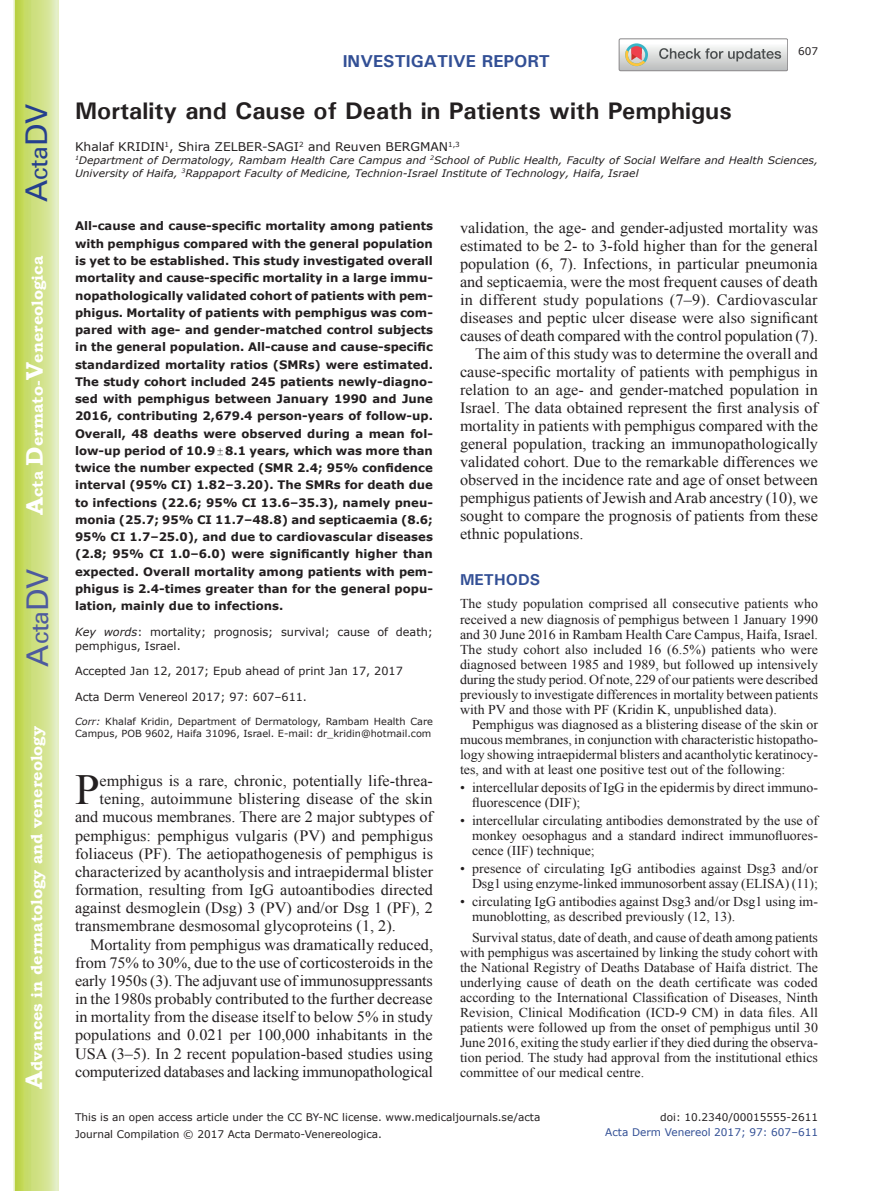
<style>
.page{position:relative;width:893px;height:1191px;background:#fff}
.page>*{position:absolute;margin:0;border:0;box-sizing:border-box;transform-origin:0 0}
.t1{font:42.9px "Times New Roman";color:#231f20}
.t2{font:30px "Univers";color:#4d5a9e}
.t3{font:30px "Univers";color:#253f8e}
.t4{font:700 24px "Univers";color:#231f20}
.t5{font:700 17.25px "Univers";color:#324f95}
.t6{font:15.75px "Times New Roman";color:#231f20}
.t7{font:700 15.75px "Bookman Old Style";color:#fff}
.t8{font:700 15.75px "Univers";color:#324f95}
.t9{font:13.5px/15px "Times New Roman";color:#231f20;text-align:justify}
.t10{font:12px "Verdana";color:#231f20}
.t11{font:700 11.7px/17.2px "Verdana";color:#231f20;text-align:justify}
.t12{font:11.25px/13.6px "Verdana";color:#231f20}
.t13{font:10.5px/16.8px "Verdana";color:#231f20}
.t14{font:10.5px "Verdana";color:#324f95}
.t15{font:italic 10.35px/12.8px "Verdana";color:#231f20}
.t16{font:9.75px/11.9px "Verdana";color:#231f20}
.s1{font-size:24px}
.s2{font-family:"Perpetua";font-weight:400;font-size:10.5px}
.s3{font-style:italic}
</style>
<div class="page">
<svg style="left:14px;top:0;width:45px;height:1191px;background:#cfe084"></svg>
<svg style="left:619px;top:39px;width:169px;height:32px"></svg>
<h2 class="t3" style="left:19px;top:202px;width:100px;rotate:-90deg">A<span class="s1">cta</span>DV</h2>
<p class="t7" style="left:28px;top:515px;width:260px;rotate:-90deg"><span class="s1">A</span>cta <span class="s1">D</span>ermato-<span class="s1">V</span>enereologica</p>
<h2 class="t2" style="left:20px;top:666px;width:100px;rotate:-90deg">A<span class="s1">cta</span>DV</h2>
<p class="t7" style="left:27px;top:1088px;width:364px;rotate:-90deg"><span class="s1">A</span>dvances in dermatology and venereology</p>
<p class="t5" style="left:343px;top:50px;width:209px">INVESTIGATIVE REPORT</p>
<p class="t13" style="left:798px;top:42px;width:22px">607</p>
<h3 class="t4" style="left:75px;top:95px;width:658px">Mortality and Cause of Death in Patients with Pemphigus</h3>
<p class="t10" style="left:75px;top:138px;width:386px">Khalaf KRIDIN<sup>1</sup>, Shira ZELBER-SAGI<sup>2</sup> and Reuven BERGMAN<sup>1,3</sup></p>
<p class="t15" style="left:75px;top:153px;width:744px"><sup>1</sup>Department of Dermatology, Rambam Health Care Campus and <sup>2</sup>School of Public Health, Faculty of Social Welfare and Health Sciences,<br>University of Haifa, <sup>3</sup>Rappaport Faculty of Medicine, Technion-Israel Institute of Technology, Haifa, Israel</p>
<p class="t11" style="left:75px;top:217px;width:359px">All-cause and cause-specific mortality among patients with pemphigus compared with the general population is yet to be established. This study investigated overall mortality and cause-specific mortality in a large immu&shy;nopathologically validated cohort of patients with pem&shy;phigus. Mortality of patients with pemphigus was com&shy;pared with age- and gender-matched control subjects in the general population. All-cause and cause-specific standardized mortality ratios (SMRs) were estimated.<br>The study cohort included 245 patients newly-diagno&shy;sed with pemphigus between January 1990 and June 2016, contributing 2,679.4 person-years of follow-up.<br>Overall, 48 deaths were observed during a mean fol&shy;low-up period of 10.9<span class="s2">±</span>8.1 years, which was more than twice the number expected (SMR 2.4; 95% confidence interval (95% CI) 1.82–3.20). The SMRs for death due to infections (22.6; 95% CI 13.6–35.3), namely pneu&shy;monia (25.7; 95% CI 11.7–48.8) and septicaemia (8.6; 95% CI 1.7–25.0), and due to cardiovascular diseases (2.8; 95% CI 1.0–6.0) were significantly higher than expected. Overall mortality among patients with pem&shy;phigus is 2.4-times greater than for the general popu&shy;lation, mainly due to infections.</p>
<p class="t12" style="left:75px;top:625px;width:359px"><span class="s3">Key words</span>: mortality; prognosis; survival; cause of death; pemphigus, Israel.</p>
<p class="t12" style="left:75px;top:664px;width:329px">Accepted Jan 12, 2017; Epub ahead of print Jan 17, 2017</p>
<p class="t12" style="left:75px;top:690px;width:234px">Acta Derm Venereol 2017; 97: 607–611.</p>
<p class="t16" style="left:75px;top:715px;width:359px"><span class="s3">Corr:</span> Khalaf Kridin, Department of Dermatology, Rambam Health Care<br>Campus, POB 9602, Haifa 31096, Israel. E-mail: dr_kridin@hotmail.com</p>
<h1 class="t1" style="left:75px;top:761px;width:26px">P</h1>
<p class="t6" style="left:100px;top:770px;width:335px">emphigus is a rare, chronic, potentially life-threa-</p>
<p class="t6" style="left:100px;top:788px;width:335px">tening, autoimmune blistering disease of the skin</p>
<p class="t6" style="left:75px;top:806px;width:359px">and mucous membranes. There are 2 major subtypes of</p>
<p class="t6" style="left:75px;top:824px;width:360px">pemphigus: pemphigus vulgaris (PV) and pemphigus</p>
<p class="t6" style="left:75px;top:843px;width:360px">foliaceus (PF). The aetiopathogenesis of pemphigus is</p>
<p class="t6" style="left:75px;top:861px;width:360px">characterized by acantholysis and intraepidermal blister</p>
<p class="t6" style="left:75px;top:879px;width:359px">formation, resulting from IgG autoantibodies directed</p>
<p class="t6" style="left:75px;top:897px;width:359px">against desmoglein (Dsg) 3 (PV) and/or Dsg 1 (PF), 2</p>
<p class="t6" style="left:75px;top:915px;width:322px">transmembrane desmosomal glycoproteins (1, 2).</p>
<p class="t6" style="left:90px;top:933px;width:345px">Mortality from pemphigus was dramatically reduced,</p>
<p class="t6" style="left:75px;top:952px;width:360px">from 75% to 30%, due to the use of corticosteroids in the</p>
<p class="t6" style="left:75px;top:970px;width:359px">early 1950s (3). The adjuvant use of immunosuppressants</p>
<p class="t6" style="left:75px;top:988px;width:359px">in the 1980s probably contributed to the further decrease</p>
<p class="t6" style="left:75px;top:1006px;width:360px">in mortality from the disease itself to below 5% in study</p>
<p class="t6" style="left:75px;top:1024px;width:359px">populations and 0.021 per 100,000 inhabitants in the</p>
<p class="t6" style="left:75px;top:1042px;width:359px">USA (3–5). In 2 recent population-based studies using</p>
<p class="t6" style="left:75px;top:1060px;width:359px">computerized databases and lacking immunopathological</p>
<p class="t6" style="left:460px;top:217px;width:359px">validation, the age- and gender-adjusted mortality was</p>
<p class="t6" style="left:460px;top:235px;width:359px">estimated to be 2- to 3-fold higher than for the general</p>
<p class="t6" style="left:460px;top:253px;width:359px">population (6, 7). Infections, in particular pneumonia</p>
<p class="t6" style="left:460px;top:271px;width:359px">and septicaemia, were the most frequent causes of death</p>
<p class="t6" style="left:460px;top:289px;width:359px">in different study populations (7–9). Cardiovascular</p>
<p class="t6" style="left:460px;top:307px;width:359px">diseases and peptic ulcer disease were also significant</p>
<p class="t6" style="left:460px;top:325px;width:360px">causes of death compared with the control population (7).</p>
<p class="t6" style="left:475px;top:343px;width:345px">The aim of this study was to determine the overall and</p>
<p class="t6" style="left:460px;top:361px;width:360px">cause-specific mortality of patients with pemphigus in</p>
<p class="t6" style="left:460px;top:379px;width:359px">relation to an age- and gender-matched population in</p>
<p class="t6" style="left:460px;top:397px;width:359px">Israel. The data obtained represent the first analysis of</p>
<p class="t6" style="left:460px;top:415px;width:359px">mortality in patients with pemphigus compared with the</p>
<p class="t6" style="left:460px;top:433px;width:359px">general population, tracking an immunopathologically</p>
<p class="t6" style="left:460px;top:451px;width:359px">validated cohort. Due to the remarkable differences we</p>
<p class="t6" style="left:460px;top:469px;width:359px">observed in the incidence rate and age of onset between</p>
<p class="t6" style="left:460px;top:487px;width:360px">pemphigus patients of Jewish and Arab ancestry (10), we</p>
<p class="t6" style="left:460px;top:505px;width:360px">sought to compare the prognosis of patients from these</p>
<p class="t6" style="left:460px;top:523px;width:125px">ethnic populations.</p>
<p class="t8" style="left:460px;top:569px;width:82px">METHODS</p>
<p class="t9" style="left:460px;top:596px;width:360px">The study population comprised all consecutive patients who received a new diagnosis of pemphigus between 1 January 1990 and 30 June 2016 in Rambam Health Care Campus, Haifa, Israel.<br>The study cohort also included 16 (6.5%) patients who were diagnosed between 1985 and 1989, but followed up intensively during the study period. Of note, 229 of our patients were described previously to investigate differences in mortality between patients with PV and those with PF (Kridin K, unpublished data).</p>
<p class="t9" style="left:460px;top:716px;width:359px;text-indent:12px">Pemphigus was diagnosed as a blistering disease of the skin or mucous membranes, in conjunction with characteristic histopatho&shy;logy showing intraepidermal blisters and acantholytic keratinocy&shy;tes, and with at least one positive test out of the following:</p>
<p class="t9" style="left:472px;top:779px;width:346px;text-indent:-12px">• intercellular deposits of IgG in the epidermis by direct immuno&shy;fluorescence (DIF);</p>
<p class="t9" style="left:472px;top:812px;width:348px;text-indent:-12px">• intercellular circulating antibodies demonstrated by the use of monkey oesophagus and a standard indirect immunofluores&shy;cence (IIF) technique;</p>
<p class="t9" style="left:460px;top:860px;width:359px;text-align:right">• presence of circulating IgG antibodies against Dsg3 and/or<br>Dsg1 using enzyme-linked immunosorbent assay (ELISA) (11);</p>
<p class="t9" style="left:472px;top:893px;width:347px;text-indent:-12px">• circulating IgG antibodies against Dsg3 and/or Dsg1 using im&shy;munoblotting, as described previously (12, 13).</p>
<p class="t9" style="left:460px;top:929px;width:360px;text-indent:12px">Survival status, date of death, and cause of death among patients with pemphigus was ascertained by linking the study cohort with the National Registry of Deaths Database of Haifa district. The underlying cause of death on the death certificate was coded according to the International Classification of Diseases, Ninth Revision, Clinical Modification (ICD-9 CM) in data files. All patients were followed up from the onset of pemphigus until 30<br>June 2016, exiting the study earlier if they died during the observa&shy;tion period. The study had approval from the institutional ethics committee of our medical centre.</p>
<p class="t13" style="left:75px;top:1108px;width:467px">This is an open access article under the CC BY-NC license. www.medicaljournals.se/acta<br>Journal Compilation © 2017 Acta Dermato-Venereologica.</p>
<p class="t13" style="left:660px;top:1108px;width:159px">doi: 10.2340/00015555-2611</p>
<p class="t14" style="left:605px;top:1125px;width:214px">Acta Derm Venereol 2017; 97: 607–611</p>
</div>
